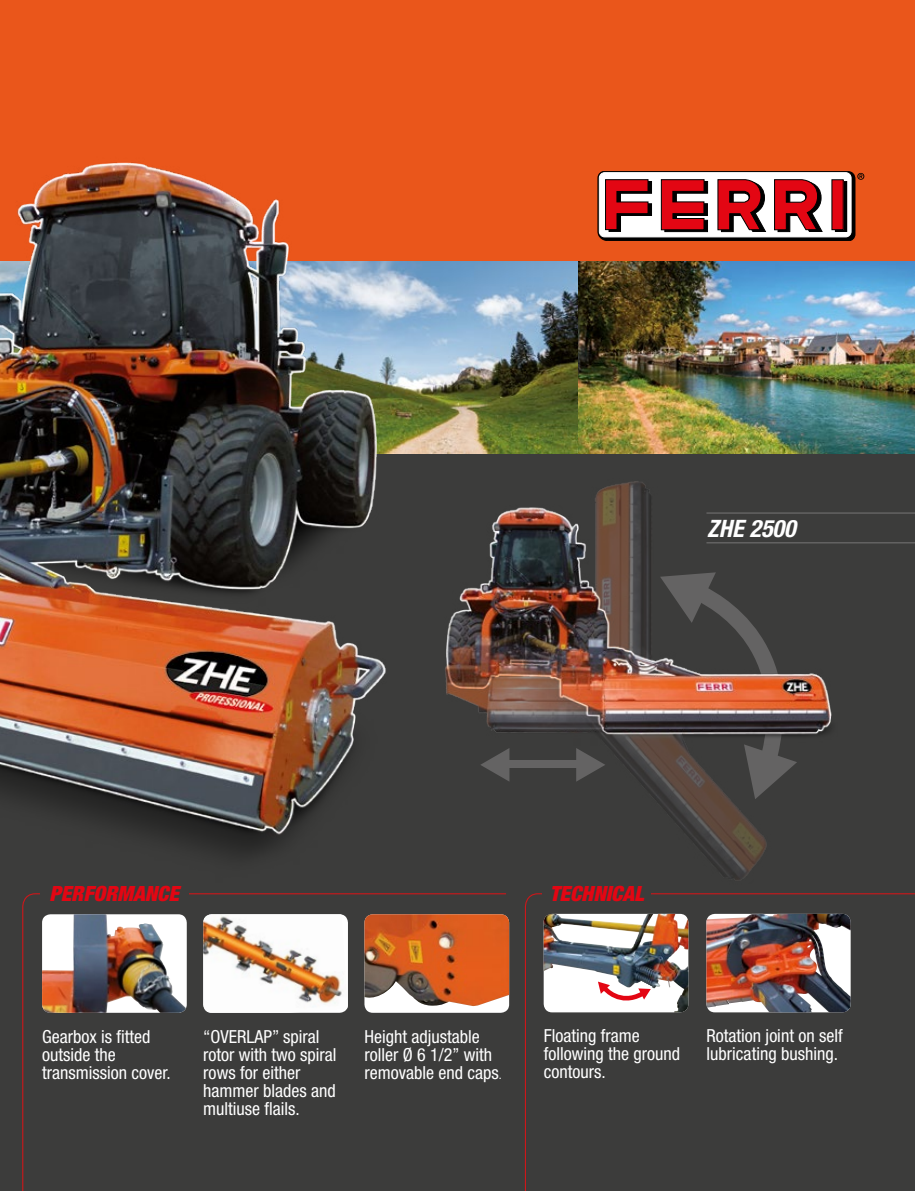
<style>
.page{position:relative;width:915px;height:1191px;background:#fff}
.page>*{position:absolute;margin:0;border:0;box-sizing:border-box;transform-origin:0 0}
.t1{font:italic 700 condensed 24px "Helvetica Neue LT Std";color:#fff}
.t2{font:italic 900 condensed 21px "Helvetica Neue LT Std";color:#e30613}
.t3{font:condensed 18px/18px "Helvetica Neue LT Std";color:#fff}
.s1{font-size:12px}
</style>
<div class="page">
<div style="left:0;top:446px;width:914px;height:745px;background:#3c3c3b"></div>
<div style="left:0;top:0;width:914px;height:265px;background:#ea561b"></div>
<svg style="left:630px;top:171px;width:234px;height:70px;background:#ba6f71"></svg>
<svg style="left:22px;top:907px;width:485px;height:284px"></svg>
<div style="left:40px;top:885px;width:149px;height:23px;background:#3c3c3b"></div>
<svg style="left:524px;top:893px;width:390px;height:298px"></svg>
<svg style="left:543px;top:914px;width:145px;height:98px"></svg>
<img style="left:543px;top:916px;width:141px;height:92px">
<svg style="left:597px;top:981px;width:53px;height:25px"></svg>
<img style="left:630px;top:261px;width:284px;height:192px">
<img style="left:0;top:162px;width:630px;height:745px">
<img style="left:365px;top:332px;width:530px;height:584px">
<hr style="left:706px;top:512px;width:208px;height:1px;background:#706f6f">
<hr style="left:706px;top:542px;width:208px;height:1px;background:#706f6f">
<h1 class="t1" style="left:707px;top:514px;width:90px">ZHE 2500</h1>
<p class="t2" style="left:49px;top:880px;width:131px">PERFORMANCE</p>
<p class="t2" style="left:549px;top:880px;width:96px">TECHNICAL</p>
<p class="t3" style="left:42px;top:1027px;width:130px">Gearbox is fitted outside the transmission cover.</p>
<p class="t3" style="left:203px;top:1027px;width:135px">“OVERLAP” spiral rotor with two spiral rows for either hammer blades and multiuse flails.</p>
<p class="t3" style="left:364px;top:1027px;width:139px">Height adjustable roller Ø 6 1/2’’ with removable end caps<span class="s1">.</span></p>
<p class="t3" style="left:543px;top:1026px;width:138px">Floating frame following the ground contours.</p>
<p class="t3" style="left:706px;top:1026px;width:138px">Rotation joint on self lubricating bushing.</p>
</div>
